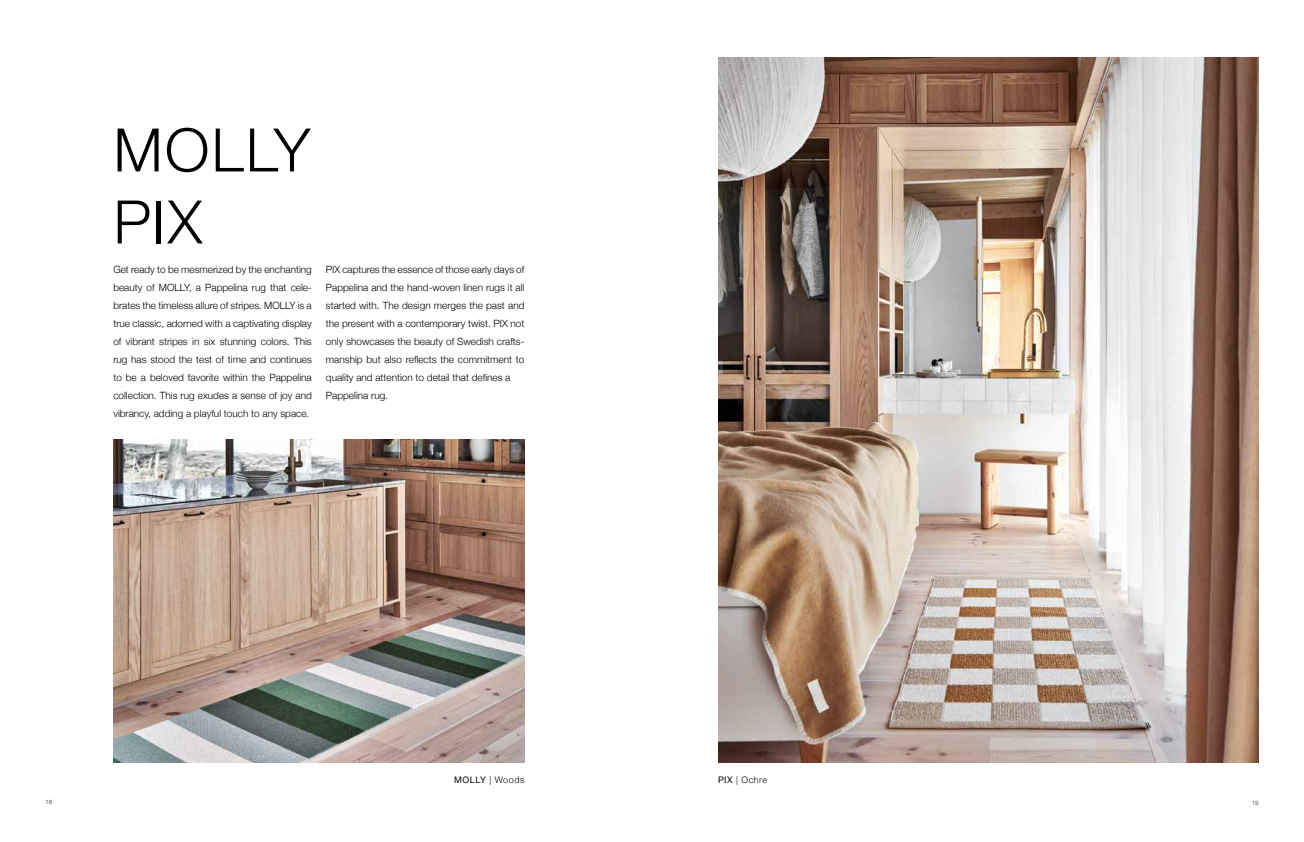
<style>
.page{position:relative;width:1304px;height:842px;background:#fff}
.page>*{position:absolute;margin:0;border:0;box-sizing:border-box;transform-origin:0 0}
.t1{font:300 60px/72px "Helvetica Neue";letter-spacing:.035em;color:#000}
.t2{font:300 10px/18px "Helvetica Neue";color:#000;text-align:justify}
.t3{font:300 9px "Helvetica Neue";letter-spacing:.06em;color:#000}
.t4{font:6px "Helvetica Neue";color:#575756}
.s1{font-weight:400}
</style>
<div class="page">
<img style="left:113px;top:440px;width:411px;height:322px">
<img style="left:718px;top:57px;width:541px;height:705px">
<h1 class="t1" style="left:113px;top:110px;width:198px">MOLLY<br>PIX</h1>
<p class="t2" style="left:113px;top:260px;width:200px">Get ready to be mesmerized by the enchanting beauty of MOLLY, a Pappelina rug that cele&shy;brates the timeless allure of stripes. MOLLY is a true classic, adorned with a captivating display of vibrant stripes in six stunning colors. This rug has stood the test of time and continues to be a beloved favorite within the Pappelina collection. This rug exudes a sense of joy and vibrancy, adding a playful touch to any space.</p>
<p class="t2" style="left:326px;top:260px;width:200px;text-align:left">PIX captures the essence of those early days of Pappelina and the hand-woven linen rugs it all started with. The design merges the past and the present with a contemporary twist. PIX not only showcases the beauty of Swedish crafts&shy;manship but also reflects the commitment to quality and attention to detail that defines a Pappelina rug.</p>
<p class="t3" style="left:454px;top:772px;width:72px"><span class="s1">MOLLY</span> | Woods</p>
<p class="t3" style="left:718px;top:772px;width:51px"><span class="s1">PIX</span> | Ochre</p>
<p class="t4" style="left:45px;top:797px;width:8px">18</p>
<p class="t4" style="left:1252px;top:798px;width:8px">19</p>
</div>
